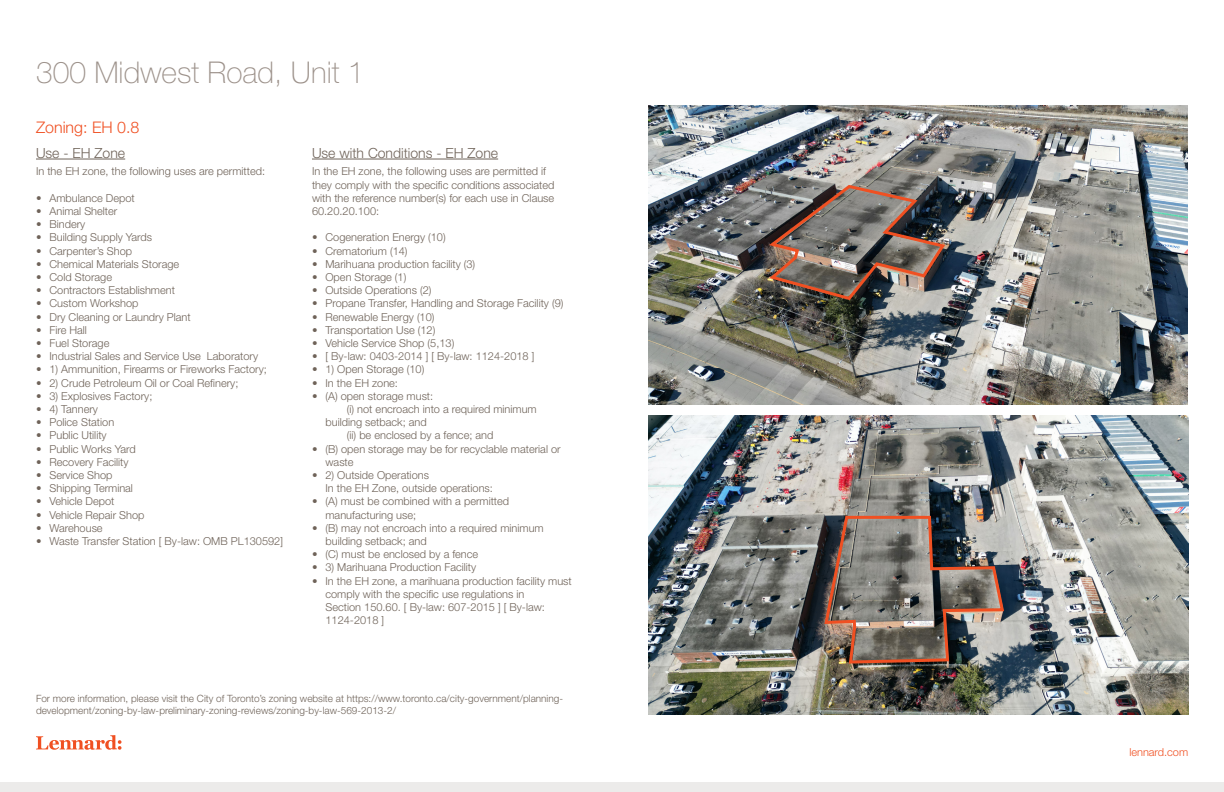
<style>
.page{position:relative;width:1224px;height:792px;background:#fff}
.page>*{position:absolute;margin:0;border:0;box-sizing:border-box;transform-origin:0 0}
.t1{font:100 30px "Helvetica Neue LT Std";color:#9c918a}
.Heading_3{font:300 16px "Helvetica Neue LT Std";color:#f05022}
.Paragraph{font:300 14px "Helvetica Neue LT Std";color:#6f6359}
.Small_Text{font:300 11px/13.2px "Helvetica Neue LT Std";color:#6f6359}
.Paragraph-2{font:300 11px "Helvetica Neue LT Std";color:#6f6359}
.t2{font:300 11px "Helvetica Neue LT Std";color:#f05022}
.Notes___Disclaimer{font:300 10px/12px "Helvetica Neue LT Std";color:#6f6359}
</style>
<div class="page">
<svg style="left:36px;top:735px;width:86px;height:15px"></svg>
<div style="left:0;top:782px;width:1224px;height:10px;background:#ecebea"></div>
<hr style="left:36px;top:159px;width:89px;height:1px;background:#6f6359">
<hr style="left:312px;top:159px;width:186px;height:1px;background:#6f6359">
<img style="left:648px;top:415px;width:540px;height:299px">
<img style="left:648px;top:105px;width:540px;height:300px">
<img style="left:766px;top:182px;width:182px;height:120px">
<img style="left:823px;top:514px;width:183px;height:151px">
<p class="t1" style="left:36px;top:56px;width:330px">300 Midwest Road, Unit 1</p>
<p class="Heading_3" style="left:36px;top:117px;width:105px">Zoning: EH 0.8</p>
<p class="Paragraph" style="left:36px;top:144px;width:91px">Use - EH Zone</p>
<p class="Paragraph-2" style="left:36px;top:165px;width:231px">In the EH zone, the following uses are permitted:</p>
<p class="Small_Text" style="left:36px;top:191px;width:100px">• Ambulance Depot</p>
<p class="Small_Text" style="left:36px;top:204px;width:83px">• Animal Shelter</p>
<p class="Small_Text" style="left:36px;top:217px;width:51px">• Bindery</p>
<p class="Small_Text" style="left:36px;top:231px;width:118px">• Building Supply Yards</p>
<p class="Small_Text" style="left:36px;top:244px;width:98px">• Carpenter’s Shop</p>
<p class="Small_Text" style="left:36px;top:257px;width:145px">• Chemical Materials Storage</p>
<p class="Small_Text" style="left:36px;top:270px;width:78px">• Cold Storage</p>
<p class="Small_Text" style="left:36px;top:283px;width:140px">• Contractors Establishment</p>
<p class="Small_Text" style="left:36px;top:297px;width:104px">• Custom Workshop</p>
<p class="Small_Text" style="left:36px;top:310px;width:156px">• Dry Cleaning or Laundry Plant</p>
<p class="Small_Text" style="left:36px;top:323px;width:52px">• Fire Hall</p>
<p class="Small_Text" style="left:36px;top:336px;width:75px">• Fuel Storage</p>
<p class="Small_Text" style="left:36px;top:349px;width:224px">• Industrial Sales and Service Use Laboratory</p>
<p class="Small_Text" style="left:36px;top:363px;width:232px">• 1) Ammunition, Firearms or Fireworks Factory;</p>
<p class="Small_Text" style="left:36px;top:376px;width:204px">• 2) Crude Petroleum Oil or Coal Refinery;</p>
<p class="Small_Text" style="left:36px;top:389px;width:118px">• 3) Explosives Factory;</p>
<p class="Small_Text" style="left:36px;top:402px;width:64px">• 4) Tannery</p>
<p class="Small_Text" style="left:36px;top:415px;width:80px">• Police Station</p>
<p class="Small_Text" style="left:36px;top:429px;width:72px">• Public Utility</p>
<p class="Small_Text" style="left:36px;top:442px;width:101px">• Public Works Yard</p>
<p class="Small_Text" style="left:36px;top:455px;width:94px">• Recovery Facility</p>
<p class="Small_Text" style="left:36px;top:468px;width:78px">• Service Shop</p>
<p class="Small_Text" style="left:36px;top:481px;width:99px">• Shipping Terminal</p>
<p class="Small_Text" style="left:36px;top:495px;width:80px">• Vehicle Depot</p>
<p class="Small_Text" style="left:36px;top:508px;width:110px">• Vehicle Repair Shop</p>
<p class="Small_Text" style="left:36px;top:521px;width:68px">• Warehouse</p>
<p class="Small_Text" style="left:36px;top:534px;width:249px">• Waste Transfer Station [ By-law: OMB PL130592]</p>
<p class="Paragraph" style="left:312px;top:144px;width:188px">Use with Conditions - EH Zone</p>
<p class="Small_Text" style="left:312px;top:165px;width:244px">In the EH zone, the following uses are permitted if they comply with the specific conditions associated with the reference number(s) for each use in Clause 60.20.20.100:</p>
<p class="Small_Text" style="left:312px;top:231px;width:135px">• Cogeneration Energy (10)</p>
<p class="Small_Text" style="left:312px;top:244px;width:97px">• Crematorium (14)</p>
<p class="Small_Text" style="left:312px;top:257px;width:165px">• Marihuana production facility (3)</p>
<p class="Small_Text" style="left:312px;top:270px;width:96px">• Open Storage (1)</p>
<p class="Small_Text" style="left:312px;top:283px;width:121px">• Outside Operations (2)</p>
<p class="Small_Text" style="left:312px;top:297px;width:253px">• Propane Transfer, Handling and Storage Facility (9)</p>
<p class="Small_Text" style="left:312px;top:310px;width:124px">• Renewable Energy (10)</p>
<p class="Small_Text" style="left:312px;top:323px;width:125px">• Transportation Use (12)</p>
<p class="Small_Text" style="left:312px;top:336px;width:144px">• Vehicle Service Shop (5,13)</p>
<p class="Small_Text" style="left:312px;top:349px;width:224px">• [ By-law: 0403-2014 ] [ By-law: 1124-2018 ]</p>
<p class="Small_Text" style="left:312px;top:363px;width:114px">• 1) Open Storage (10)</p>
<p class="Small_Text" style="left:312px;top:376px;width:88px">• In the EH zone:</p>
<p class="Small_Text" style="left:312px;top:389px;width:123px">• (A) open storage must:</p>
<p class="Small_Text" style="left:347px;top:402px;width:191px">(i) not encroach into a required minimum</p>
<p class="Small_Text" style="left:326px;top:415px;width:103px">building setback; and</p>
<p class="Small_Text" style="left:347px;top:429px;width:148px">(ii) be enclosed by a fence; and</p>
<p class="Small_Text" style="left:326px;top:442px;width:237px;text-indent:-14px">• (B) open storage may be for recyclable material or waste</p>
<p class="Small_Text" style="left:326px;top:468px;width:169px;text-indent:-14px">• 2) Outside Operations<br>In the EH Zone, outside operations:</p>
<p class="Small_Text" style="left:326px;top:495px;width:185px;text-indent:-14px">• (A) must be combined with a permitted manufacturing use;</p>
<p class="Small_Text" style="left:326px;top:521px;width:220px;text-indent:-14px">• (B) may not encroach into a required minimum building setback; and</p>
<p class="Small_Text" style="left:312px;top:547px;width:168px">• (C) must be enclosed by a fence</p>
<p class="Small_Text" style="left:312px;top:561px;width:166px">• 3) Marihuana Production Facility</p>
<p class="Small_Text" style="left:326px;top:574px;width:248px;text-indent:-14px">• In the EH zone, a marihuana production facility must comply with the specific use regulations in<br>Section 150.60. [ By-law: 607-2015 ] [ By-law:<br>1124-2018 ]</p>
<p class="Notes___Disclaimer" style="left:36px;top:693px;width:529px">For more information, please visit the City of Toronto’s zoning website at https://www.toronto.ca/city-government/planning&shy;development/zoning-by-law-preliminary-zoning-reviews/zoning-by-law-569-2013-2/</p>
<p class="t2" style="left:1129px;top:745px;width:60px">lennard.com</p>
</div>
